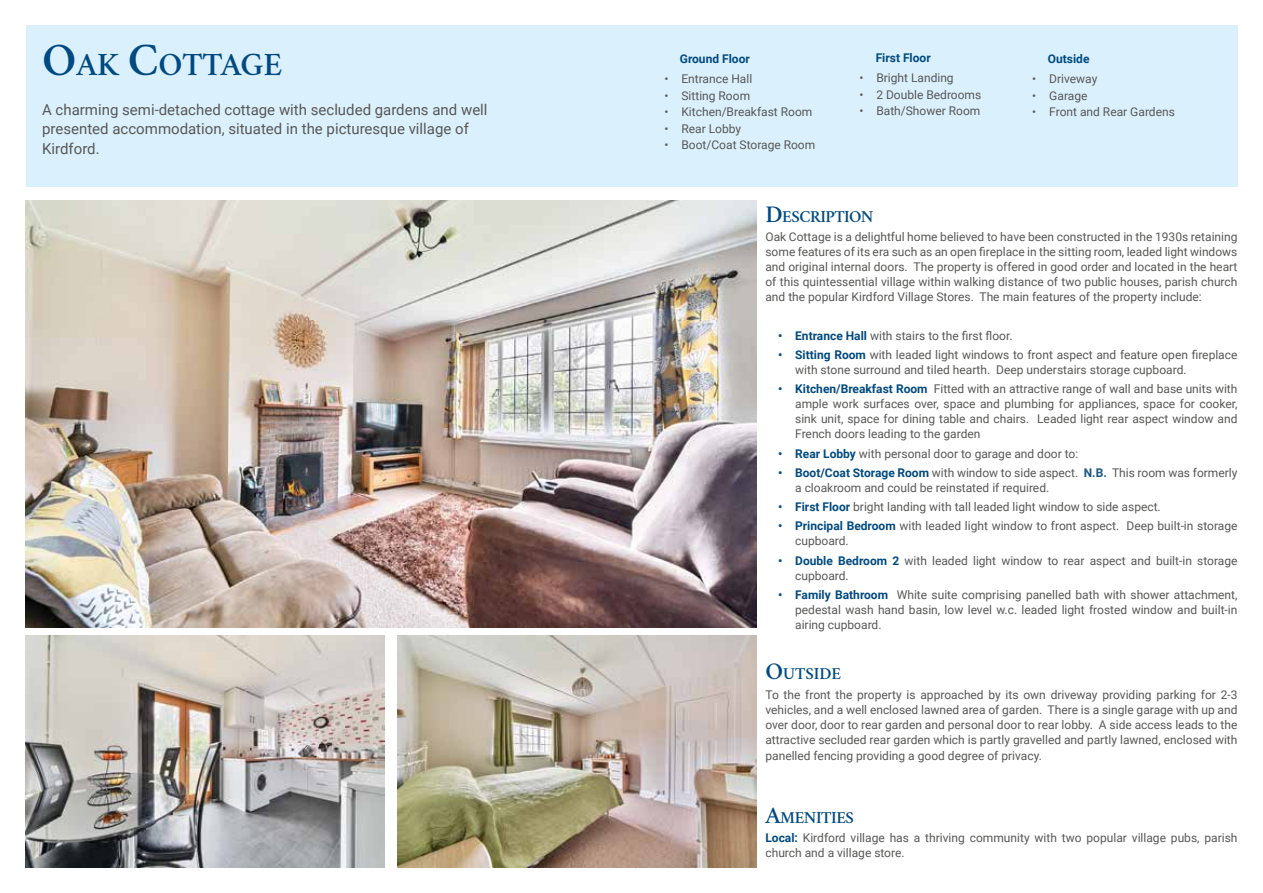
<style>
.page{position:relative;width:1263px;height:893px;background:#fff}
.page>*{position:absolute;margin:0;border:0;box-sizing:border-box;transform-origin:0 0}
.t1{font:600 32.7px "Crimson";color:#004a81}
.t2{font:600 16.8px "Crimson";letter-spacing:-.03em;color:#004a81}
.t3{font:15px/19.5px "Roboto";color:#575756}
.t4{font:12px/15px "Roboto";color:#575756}
.t5{font:700 12px "Roboto";color:#004a81}
.s1{font-size:46.65px}
.s2{font-size:24px}
.s3{font-weight:700;color:#004a81}
.s4{font-weight:700;color:#1b5783}
</style>
<div class="page">
<div style="left:26px;top:26px;width:1211px;height:161px;background:#dbf0fd"></div>
<img style="left:26px;top:201px;width:731px;height:426px">
<img style="left:26px;top:636px;width:359px;height:231px">
<img style="left:398px;top:636px;width:359px;height:231px">
<h1 class="t1" style="left:42px;top:41px;width:242px"><span class="s1">O</span>AK <span class="s1">C</span>OTTAGE</h1>
<p class="t3" style="left:42px;top:99px;width:447px">A charming semi-detached cottage with secluded gardens and well presented accommodation, situated in the picturesque village of<br>Kirdford.</p>
<p class="t5" style="left:680px;top:50px;width:72px">Ground Floor</p>
<p class="t4" style="left:664px;top:71px;width:89px">• Entrance Hall</p>
<p class="t4" style="left:664px;top:88px;width:87px">• Sitting Room</p>
<p class="t4" style="left:664px;top:104px;width:149px">• Kitchen/Breakfast Room</p>
<p class="t4" style="left:664px;top:121px;width:78px">• Rear Lobby</p>
<p class="t4" style="left:664px;top:137px;width:152px">• Boot/Coat Storage Room</p>
<p class="t5" style="left:876px;top:49px;width:57px">First Floor</p>
<p class="t4" style="left:859px;top:70px;width:96px">• Bright Landing</p>
<p class="t4" style="left:859px;top:87px;width:123px">• 2 Double Bedrooms</p>
<p class="t4" style="left:859px;top:103px;width:123px">• Bath/Shower Room</p>
<p class="t5" style="left:1048px;top:50px;width:43px">Outside</p>
<p class="t4" style="left:1032px;top:71px;width:67px">• Driveway</p>
<p class="t4" style="left:1032px;top:88px;width:57px">• Garage</p>
<p class="t4" style="left:1032px;top:104px;width:144px">• Front and Rear Gardens</p>
<h2 class="t2" style="left:765px;top:205px;width:110px"><span class="s2">D</span>ESCRIPTION</h2>
<p class="t4" style="left:765px;top:229px;width:474px;text-align:justify">Oak Cottage is a delightful home believed to have been constructed in the 1930s retaining some features of its era such as an open fireplace in the sitting room, leaded light windows and original internal doors. The property is offered in good order and located in the heart of this quintessential village within walking distance of two public houses, parish church and the popular Kirdford Village Stores. The main features of the property include:</p>
<p class="t4" style="left:778px;top:328px;width:236px"><span class="s3">• Entrance Hall</span> with stairs to the first floor.</p>
<p class="t4" style="left:795px;top:347px;width:444px;text-indent:-17px"><span class="s3">• Sitting Room</span> with leaded light windows to front aspect and feature open fireplace with stone surround and tiled hearth. Deep understairs storage cupboard.</p>
<p class="t4" style="left:795px;top:381px;width:444px;text-align:justify;text-indent:-17px"><span class="s3">• Kitchen/Breakfast Room</span> Fitted with an attractive range of wall and base units with ample work surfaces over, space and plumbing for appliances, space for cooker, sink unit, space for dining table and chairs. Leaded light rear aspect window and French doors leading to the garden</p>
<p class="t4" style="left:778px;top:445px;width:302px"><span class="s3">• Rear Lobby</span> with personal door to garage and door to:</p>
<p class="t4" style="left:795px;top:465px;width:444px;text-indent:-17px"><span class="s3">• Boot/Coat Storage Room</span> with window to side aspect. <span class="s4">N.B.</span> This room was formerly a cloakroom and could be reinstated if required.</p>
<p class="t4" style="left:778px;top:499px;width:384px"><span class="s3">• First Floor</span> bright landing with tall leaded light window to side aspect.</p>
<p class="t4" style="left:795px;top:518px;width:444px;text-indent:-17px"><span class="s3">• Principal Bedroom</span> with leaded light window to front aspect. Deep built-in storage cupboard.</p>
<p class="t4" style="left:795px;top:552px;width:444px;text-indent:-17px"><span class="s3">• Double Bedroom 2</span> with leaded light window to rear aspect and built-in storage cupboard.</p>
<p class="t4" style="left:795px;top:586px;width:444px;text-align:justify;text-indent:-17px"><span class="s3">• Family Bathroom</span> White suite comprising panelled bath with shower attachment, pedestal wash hand basin, low level w.c. leaded light frosted window and built-in airing cupboard.</p>
<h2 class="t2" style="left:765px;top:662px;width:77px"><span class="s2">O</span>UTSIDE</h2>
<p class="t4" style="left:765px;top:686px;width:473px;text-align:justify">To the front the property is approached by its own driveway providing parking for 2-3 vehicles, and a well enclosed lawned area of garden. There is a single garage with up and over door, door to rear garden and personal door to rear lobby. A side access leads to the attractive secluded rear garden which is partly gravelled and partly lawned, enclosed with</p>
<p class="t4" style="left:765px;top:748px;width:278px">panelled fencing providing a good degree of privacy.</p>
<h2 class="t2" style="left:765px;top:805px;width:90px"><span class="s2">A</span>MENITIES</h2>
<p class="t4" style="left:765px;top:830px;width:473px"><span class="s3">Local:</span> Kirdford village has a thriving community with two popular village pubs, parish church and a village store.</p>
</div>
